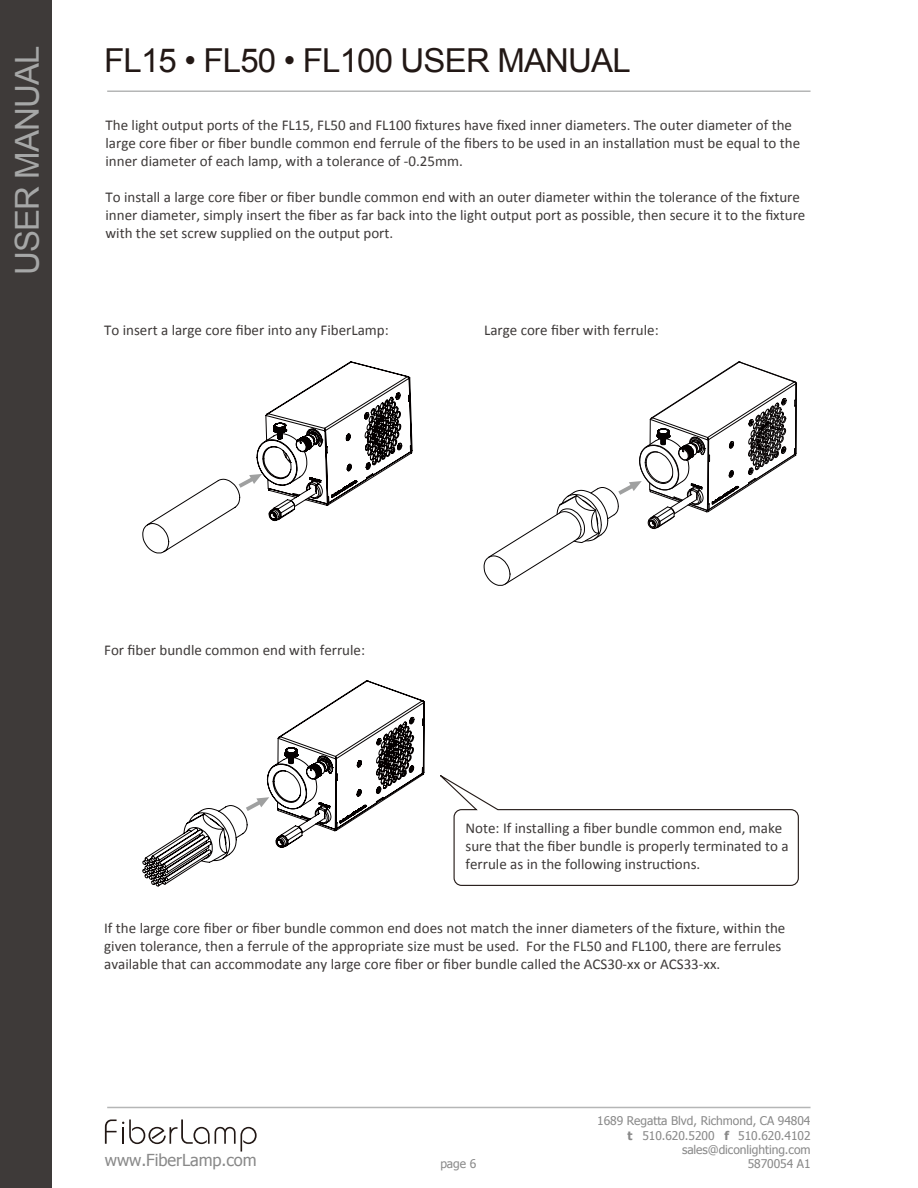
<style>
.page{position:relative;width:918px;height:1188px;background:#fff}
.page>*{position:absolute;margin:0;border:0;box-sizing:border-box;transform-origin:0 0}
.t1{font:33px "Arial";letter-spacing:-.025em;color:#221815}
.t2{font:33px "Arial";letter-spacing:-.025em;color:#a6a7a7}
.t3{font:16.5px "Tahoma";letter-spacing:-.005em;color:#898989}
.t4{font:15px/18px "Calibri";color:#3e3a39}
.t5{font:12px/14.4px "Tahoma";letter-spacing:-.005em;color:#898989}
.s1{font-weight:700}
</style>
<div class="page">
<svg style="left:143px;top:362px;width:269px;height:191px"></svg>
<svg style="left:239px;top:474px;width:23px;height:14px"></svg>
<svg style="left:105px;top:1119px;width:152px;height:33px"></svg>
<hr style="left:107px;top:90px;width:704px;height:2px;background:#b5b6b6">
<hr style="left:107px;top:1107px;width:704px;height:1px;background:#b5b6b6">
<div style="left:0;top:0;width:52px;height:1188px;background:#3e3a39"></div>
<svg style="left:143px;top:680px;width:282px;height:206px"></svg>
<svg style="left:484px;top:362px;width:313px;height:224px"></svg>
<svg style="left:440px;top:775px;width:359px;height:111px"></svg>
<h1 class="t2" style="left:5px;top:275px;width:232px;rotate:-90deg">USER MANUAL</h1>
<h1 class="t1" style="left:104px;top:39px;width:528px">FL15 • FL50 • FL100 USER MANUAL</h1>
<p class="t4" style="left:106px;top:116px;width:696px">The light output ports of the FL15, FL50 and FL100 fixtures have fixed inner diameters. The outer diameter of the large core fiber or fiber bundle common end ferrule of the fibers to be used in an installation must be equal to the inner diameter of each lamp, with a tolerance of -0.25mm.</p>
<p class="t4" style="left:106px;top:188px;width:701px">To install a large core fiber or fiber bundle common end with an outer diameter within the tolerance of the fixture inner diameter, simply insert the fiber as far back into the light output port as possible, then secure it to the fixture with the set screw supplied on the output port.</p>
<p class="t4" style="left:104px;top:320px;width:286px">To insert a large core fiber into any FiberLamp:</p>
<p class="t4" style="left:484px;top:320px;width:176px">Large core fiber with ferrule:</p>
<p class="t4" style="left:104px;top:641px;width:262px">For fiber bundle common end with ferrule:</p>
<p class="t4" style="left:466px;top:819px;width:325px">Note: If installing a fiber bundle common end, make sure that the fiber bundle is properly terminated to a ferrule as in the following instructions.</p>
<p class="t4" style="left:104px;top:919px;width:683px">If the large core fiber or fiber bundle common end does not match the inner diameters of the fixture, within the given tolerance, then a ferrule of the appropriate size must be used. For the FL50 and FL100, there are ferrules available that can accommodate any large core fiber or fiber bundle called the ACS30-xx or ACS33-xx.</p>
<p class="t3" style="left:105px;top:1149px;width:153px">www.FiberLamp.com</p>
<p class="t5" style="left:440px;top:1156px;width:37px">page 6</p>
<p class="t5" style="left:628px;top:1113px;width:184px;text-indent:-30px">1689 Regatta Blvd, Richmond, CA 94804 <span class="s1">t</span> 510.620.5200</p>
<p class="t5" style="left:724px;top:1127px;width:88px"><span class="s1">f</span> 510.620.4102</p>
<p class="t5" style="left:748px;top:1156px;width:64px">5870054 A1</p>
<p class="t5" style="left:682px;top:1142px;width:130px">sales@diconlighting.com</p>
</div>
